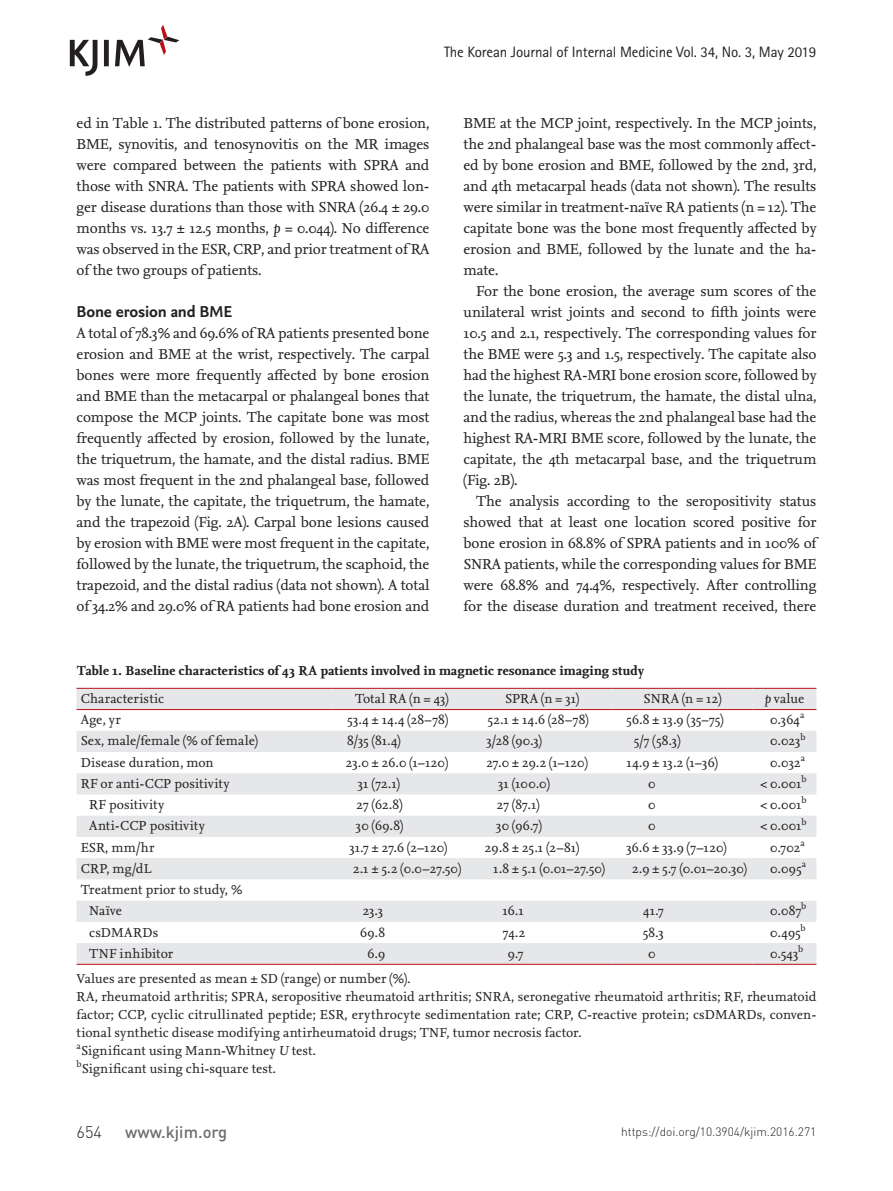
<style>
.page{position:relative;width:893px;height:1191px;background:#fff}
.page>*{position:absolute;margin:0;border:0;box-sizing:border-box;transform-origin:0 0}
.제목2{font:700 16.5px "Nexus Sans";letter-spacing:-.015em;color:#231f20}
.t1{font:500 16.5px "DIN Pro";color:#6c6d70}
.t2{font:300 16.5px "DIN Pro";color:#231f20}
.본문첫단락{font:15px/21px "Nexus Serif";letter-spacing:-.01em;color:#231f20;text-align:justify}
.들였쓰기_본문{font:15px/21px "Nexus Serif";letter-spacing:-.01em;color:#231f20;text-align:justify}
.t3{font:15px "Rotis Sans Serif Std";letter-spacing:-.01em;color:#231f20}
.테이블{font:13.5px/18px "Nexus Serif";letter-spacing:.01em;color:#231f20;text-align:justify}
.테이블제목{font:700 13.5px "Nexus Serif";letter-spacing:.005em;color:#231f20}
.t4{font:300 12px "DIN Pro";color:#231f20}
.s1{font-style:italic}
</style>
<div class="page">
<svg style="left:70px;top:25px;width:109px;height:51px"></svg>
<svg style="left:77px;top:689px;width:739px;height:275px;fill:#e6e7e9"></svg>
<hr style="left:77px;top:688px;width:255px;height:1px;background:#bb1018">
<hr style="left:332px;top:688px;width:140px;height:1px;background:#bb1018">
<hr style="left:472px;top:688px;width:140px;height:1px;background:#bb1018">
<hr style="left:612px;top:688px;width:141px;height:1px;background:#bb1018">
<hr style="left:753px;top:688px;width:63px;height:1px;background:#bb1018">
<hr style="left:77px;top:709px;width:255px;height:1px;background:#bb1018">
<hr style="left:332px;top:709px;width:140px;height:1px;background:#bb1018">
<hr style="left:472px;top:709px;width:140px;height:1px;background:#bb1018">
<hr style="left:612px;top:709px;width:141px;height:1px;background:#bb1018">
<hr style="left:753px;top:709px;width:63px;height:1px;background:#bb1018">
<hr style="left:77px;top:964px;width:255px;height:1px;background:#bb1018">
<hr style="left:332px;top:964px;width:140px;height:1px;background:#bb1018">
<hr style="left:472px;top:964px;width:140px;height:1px;background:#bb1018">
<hr style="left:612px;top:964px;width:141px;height:1px;background:#bb1018">
<hr style="left:753px;top:964px;width:63px;height:1px;background:#bb1018">
<p class="t3" style="left:444px;top:43px;width:374px">The Korean Journal of Internal Medicine Vol. 34, No. 3, May 2019</p>
<p class="본문첫단락" style="left:77px;top:112px;width:354px">ed in Table 1. The distributed patterns of bone erosion, BME, synovitis, and tenosynovitis on the MR images were compared between the patients with SPRA and those with SNRA. The patients with SPRA showed lon&shy;ger disease durations than those with SNRA (26.4 ± 29.0 months vs. 13.7 ± 12.5 months, <span class="s1">p</span> = 0.044). No difference was observed in the ESR, CRP, and prior treatment of RA of the two groups of patients.</p>
<p class="제목2" style="left:77px;top:301px;width:157px">Bone erosion and BME</p>
<p class="본문첫단락" style="left:77px;top:322px;width:354px">A total of 78.3% and 69.6% of RA patients presented bone erosion and BME at the wrist, respectively. The carpal bones were more frequently affected by bone erosion and BME than the metacarpal or phalangeal bones that compose the MCP joints. The capitate bone was most frequently affected by erosion, followed by the lunate, the triquetrum, the hamate, and the distal radius. BME was most frequent in the 2nd phalangeal base, followed by the lunate, the capitate, the triquetrum, the hamate, and the trapezoid (Fig. 2A). Carpal bone lesions caused by erosion with BME were most frequent in the capitate, followed by the lunate, the triquetrum, the scaphoid, the trapezoid, and the distal radius (data not shown). A total of 34.2% and 29.0% of RA patients had bone erosion and</p>
<p class="본문첫단락" style="left:463px;top:112px;width:354px">BME at the MCP joint, respectively. In the MCP joints, the 2nd phalangeal base was the most commonly affect&shy;ed by bone erosion and BME, followed by the 2nd, 3rd, and 4th metacarpal heads (data not shown). The results were similar in treatment-naïve RA patients (n = 12). The capitate bone was the bone most frequently affected by erosion and BME, followed by the lunate and the ha&shy;mate.</p>
<p class="들였쓰기_본문" style="left:463px;top:280px;width:354px;text-indent:13px">For the bone erosion, the average sum scores of the unilateral wrist joints and second to fifth joints were 10.5 and 2.1, respectively. The corresponding values for the BME were 5.3 and 1.5, respectively. The capitate also had the highest RA-MRI bone erosion score, followed by the lunate, the triquetrum, the hamate, the distal ulna, and the radius, whereas the 2nd phalangeal base had the highest RA-MRI BME score, followed by the lunate, the capitate, the 4th metacarpal base, and the triquetrum (Fig. 2B).</p>
<p class="들였쓰기_본문" style="left:463px;top:490px;width:354px;text-indent:13px">The analysis according to the seropositivity status showed that at least one location scored positive for bone erosion in 68.8% of SPRA patients and in 100% of SNRA patients, while the corresponding values for BME were 68.8% and 74.4%, respectively. After controlling for the disease duration and treatment received, there</p>
<p class="테이블제목" style="left:77px;top:662px;width:569px">Table 1. Baseline characteristics of 43 RA patients involved in magnetic resonance imaging study</p>
<p class="테이블" style="left:81px;top:689px;width:85px">Characteristic</p>
<p class="테이블" style="left:355px;top:689px;width:95px">Total RA (n = 43)</p>
<p class="테이블" style="left:505px;top:689px;width:76px">SPRA (n = 31)</p>
<p class="테이블" style="left:644px;top:689px;width:79px">SNRA (n = 12)</p>
<p class="테이블" style="left:765px;top:689px;width:41px"><span class="s1">p</span> value</p>
<p class="테이블" style="left:81px;top:710px;width:42px">Age, yr</p>
<p class="테이블" style="left:348px;top:710px;width:102px">53.4 ± 14.4 (28–78)</p>
<p class="테이블" style="left:488px;top:710px;width:102px">52.1 ± 14.6 (28–78)</p>
<p class="테이블" style="left:627px;top:710px;width:98px">56.8 ± 13.9 (35–75)</p>
<p class="테이블" style="left:770px;top:710px;width:36px">0.364<sup>a</sup></p>
<p class="테이블" style="left:81px;top:732px;width:178px">Sex, male/female (% of female)</p>
<p class="테이블" style="left:347px;top:732px;width:55px">8/35 (81.4)</p>
<p class="테이블" style="left:486px;top:732px;width:57px">3/28 (90.3)</p>
<p class="테이블" style="left:634px;top:732px;width:48px">5/7 (58.3)</p>
<p class="테이블" style="left:770px;top:732px;width:37px">0.023<sup>b</sup></p>
<p class="테이블" style="left:81px;top:753px;width:134px">Disease duration, mon</p>
<p class="테이블" style="left:346px;top:753px;width:104px">23.0 ± 26.0 (1–120)</p>
<p class="테이블" style="left:486px;top:753px;width:103px">27.0 ± 29.2 (1–120)</p>
<p class="테이블" style="left:626px;top:753px;width:93px">14.9 ± 13.2 (1–36)</p>
<p class="테이블" style="left:770px;top:753px;width:36px">0.032<sup>a</sup></p>
<p class="테이블" style="left:81px;top:774px;width:150px">RF or anti-CCP positivity</p>
<p class="테이블" style="left:358px;top:774px;width:44px">31 (72.1)</p>
<p class="테이블" style="left:498px;top:774px;width:53px">31 (100.0)</p>
<p class="테이블" style="left:648px;top:774px;width:9px">0</p>
<p class="테이블" style="left:760px;top:774px;width:48px">&lt; 0.001<sup>b</sup></p>
<p class="테이블" style="left:89px;top:795px;width:76px">RF positivity</p>
<p class="테이블" style="left:357px;top:795px;width:47px">27 (62.8)</p>
<p class="테이블" style="left:497px;top:795px;width:44px">27 (87.1)</p>
<p class="테이블" style="left:648px;top:795px;width:9px">0</p>
<p class="테이블" style="left:760px;top:795px;width:48px">&lt; 0.001<sup>b</sup></p>
<p class="테이블" style="left:89px;top:816px;width:117px">Anti-CCP positivity</p>
<p class="테이블" style="left:356px;top:816px;width:49px">30 (69.8)</p>
<p class="테이블" style="left:496px;top:816px;width:47px">30 (96.7)</p>
<p class="테이블" style="left:648px;top:816px;width:9px">0</p>
<p class="테이블" style="left:760px;top:816px;width:48px">&lt; 0.001<sup>b</sup></p>
<p class="테이블" style="left:81px;top:838px;width:75px">ESR, mm/hr</p>
<p class="테이블" style="left:349px;top:838px;width:99px">31.7 ± 27.6 (2–120)</p>
<p class="테이블" style="left:485px;top:838px;width:96px">29.8 ± 25.1 (2–81)</p>
<p class="테이블" style="left:626px;top:838px;width:102px">36.6 ± 33.9 (7–120)</p>
<p class="테이블" style="left:770px;top:838px;width:36px">0.702<sup>a</sup></p>
<p class="테이블" style="left:81px;top:859px;width:72px">CRP, mg/dL</p>
<p class="테이블" style="left:353px;top:859px;width:110px">2.1 ± 5.2 (0.0–27.50)</p>
<p class="테이블" style="left:493px;top:859px;width:113px">1.8 ± 5.1 (0.01–27.50)</p>
<p class="테이블" style="left:632px;top:859px;width:116px">2.9 ± 5.7 (0.01–20.30)</p>
<p class="테이블" style="left:770px;top:859px;width:37px">0.095<sup>a</sup></p>
<p class="테이블" style="left:81px;top:880px;width:163px">Treatment prior to study, %</p>
<p class="테이블" style="left:89px;top:901px;width:34px">Naïve</p>
<p class="테이블" style="left:363px;top:901px;width:22px">23.3</p>
<p class="테이블" style="left:503px;top:901px;width:23px">16.1</p>
<p class="테이블" style="left:643px;top:901px;width:22px">41.7</p>
<p class="테이블" style="left:770px;top:901px;width:38px">0.087<sup>b</sup></p>
<p class="테이블" style="left:89px;top:923px;width:71px">csDMARDs</p>
<p class="테이블" style="left:360px;top:923px;width:26px">69.8</p>
<p class="테이블" style="left:503px;top:923px;width:24px">74.2</p>
<p class="테이블" style="left:643px;top:923px;width:22px">58.3</p>
<p class="테이블" style="left:770px;top:923px;width:37px">0.495<sup>b</sup></p>
<p class="테이블" style="left:89px;top:944px;width:85px">TNF inhibitor</p>
<p class="테이블" style="left:368px;top:944px;width:19px">6.9</p>
<p class="테이블" style="left:508px;top:944px;width:17px">9.7</p>
<p class="테이블" style="left:648px;top:944px;width:9px">0</p>
<p class="테이블" style="left:770px;top:944px;width:35px">0.543<sup>b</sup></p>
<p class="테이블" style="left:77px;top:969px;width:335px">Values are presented as mean ± SD (range) or number (%).</p>
<p class="테이블" style="left:77px;top:987px;width:741px">RA, rheumatoid arthritis; SPRA, seropositive rheumatoid arthritis; SNRA, seronegative rheumatoid arthritis; RF, rheumatoid factor; CCP, cyclic citrullinated peptide; ESR, erythrocyte sedimentation rate; CRP, C-reactive protein; csDMARDs, conven&shy;tional synthetic disease modifying antirheumatoid drugs; TNF, tumor necrosis factor.</p>
<p class="테이블" style="left:77px;top:1041px;width:241px"><sup>a</sup>Significant using Mann-Whitney <span class="s1">U</span> test.</p>
<p class="테이블" style="left:77px;top:1059px;width:201px"><sup>b</sup>Significant using chi-square test.</p>
<p class="t2" style="left:77px;top:1120px;width:27px">654</p>
<p class="t1" style="left:125px;top:1120px;width:104px">www.kjim.org</p>
<p class="t4" style="left:621px;top:1123px;width:197px">https://doi.org/10.3904/kjim.2016.271</p>
</div>
